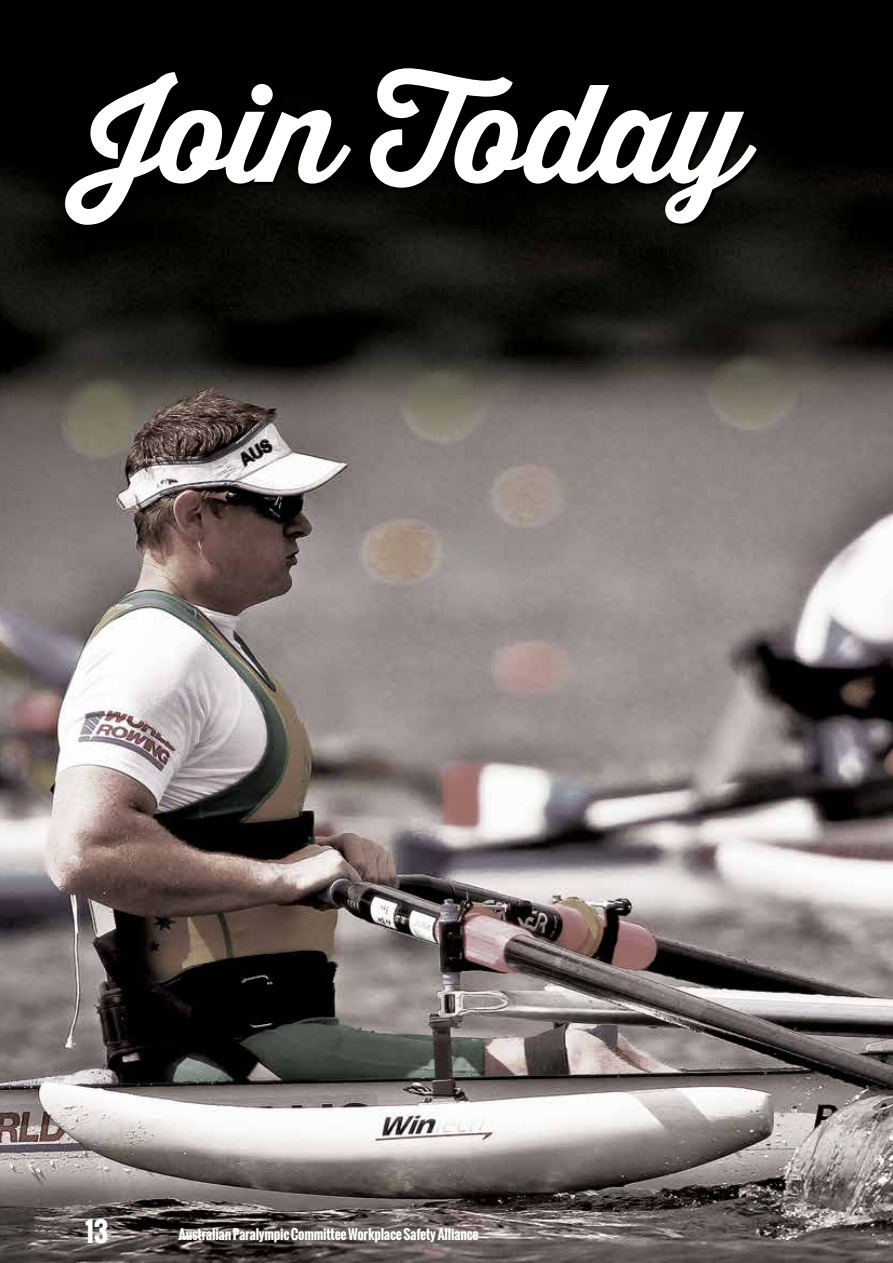
<style>
.page{position:relative;width:893px;height:1263px;background:#fff}
.page>*{position:absolute;margin:0;border:0;box-sizing:border-box;transform-origin:0 0}
.t1{font:700 135px "Thirsty Script";letter-spacing:-.02em;color:#fff}
.t2{font:700 27px "Oswald";color:#fff}
.t3{font:700 13.5px "Oswald";letter-spacing:-.02em;color:#fff}
</style>
<div class="page">
<img style="left:0;top:0;width:893px;height:1263px">
<div style="left:68px;top:71px;width:692px;height:157px;background:#000"></div>
<h1 class="t1" style="left:85px;top:33px;width:664px">Join Today</h1>
<h2 class="t2" style="left:85px;top:1212px;width:25px">13</h2>
<p class="t3" style="left:179px;top:1224px;width:302px">Australian Paralympic Committee Workplace Safety Alliance</p>
</div>
